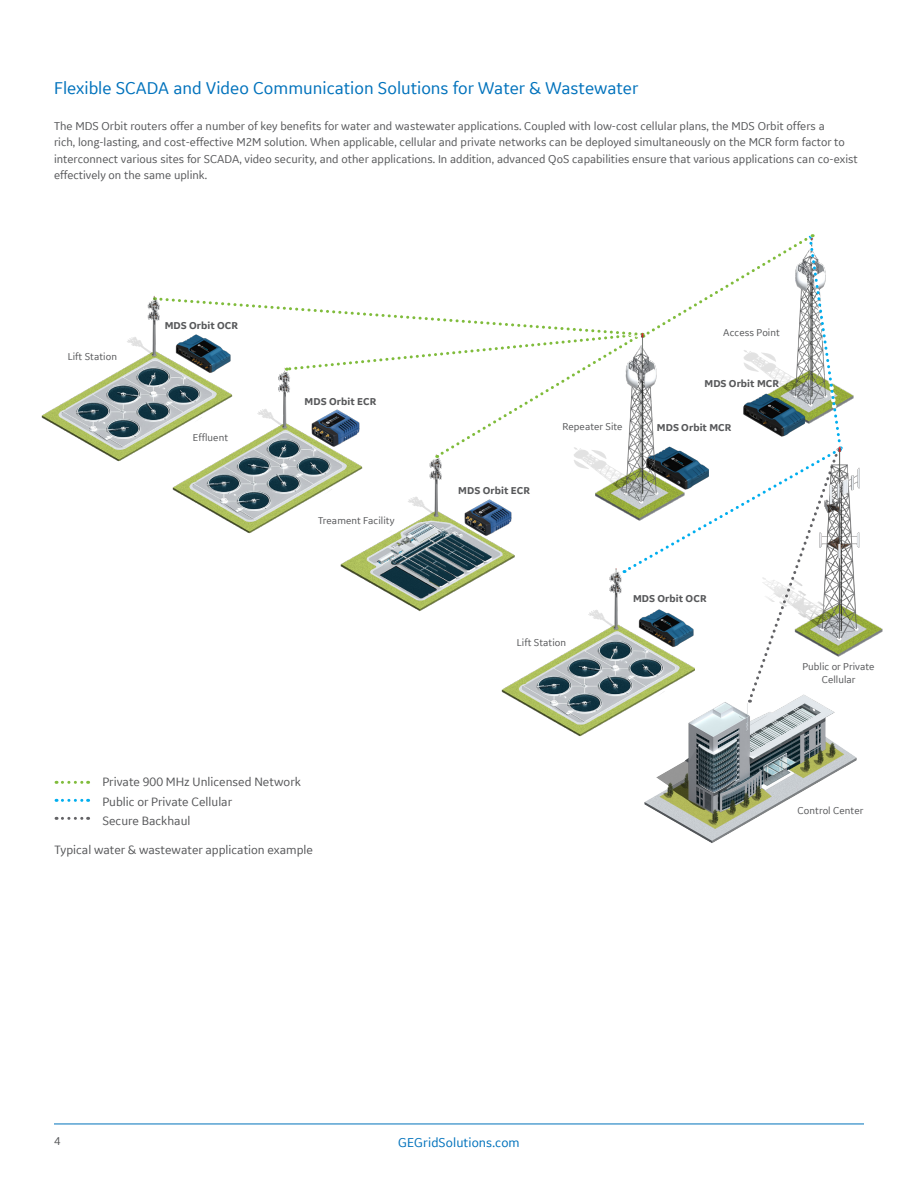
<style>
.page{position:relative;width:918px;height:1188px;background:#fff}
.page>*{position:absolute;margin:0;border:0;box-sizing:border-box;transform-origin:0 0}
.Heading_3{font:18px "GE Inspira Sans";color:#0072bc}
.t1{font:13.5px "GE Inspira Sans";letter-spacing:.005em;color:#0072bc}
.Annotaions{font:12.75px "GE Inspira Sans";color:#57585a}
.Heading_3-2{font:12px/16.5px "GE Inspira Sans";color:#57585a}
.Copy{font:10.5px/12.6px "GE Inspira Sans";letter-spacing:.005em;color:#57585a;text-align:center}
.Copy-2{font:700 10.5px "GE Inspira Sans";letter-spacing:.005em;color:#57585a}
</style>
<div class="page">
<hr style="left:54px;top:1124px;width:810px;height:1px;background:#0072bc">
<img style="left:521px;top:703px;width:92px;height:33px">
<img style="left:613px;top:703px;width:244px;height:140px">
<svg style="left:54px;top:798px;width:36px;height:4px"></svg>
<svg style="left:56px;top:799px;width:33px;height:3px"></svg>
<svg style="left:54px;top:816px;width:36px;height:4px"></svg>
<svg style="left:56px;top:817px;width:33px;height:3px"></svg>
<svg style="left:54px;top:780px;width:36px;height:4px"></svg>
<svg style="left:56px;top:781px;width:33px;height:3px"></svg>
<img style="left:843px;top:464px;width:40px;height:190px">
<svg style="left:172px;top:234px;width:671px;height:469px"></svg>
<img style="left:561px;top:285px;width:123px;height:245px">
<img style="left:41px;top:282px;width:194px;height:184px">
<img style="left:636px;top:607px;width:61px;height:42px">
<p class="Heading_3" style="left:54px;top:77px;width:586px">Flexible SCADA and Video Communication Solutions for Water &amp; Wastewater</p>
<p class="Heading_3-2" style="left:54px;top:117px;width:805px">The MDS Orbit routers offer a number of key benefits for water and wastewater applications. Coupled with low-cost cellular plans, the MDS Orbit offers a<br>rich, long-lasting, and cost-effective M2M solution. When applicable, cellular and private networks can be deployed simultaneously on the MCR form factor to interconnect various sites for SCADA, video security, and other applications. In addition, advanced QoS capabilities ensure that various applications can co-exist effectively on the same uplink.</p>
<p class="Copy" style="left:68px;top:350px;width:51px">Lift Station</p>
<p class="Copy-2" style="left:165px;top:319px;width:75px">MDS Orbit OCR</p>
<p class="Copy" style="left:193px;top:431px;width:37px">Effluent</p>
<p class="Copy-2" style="left:305px;top:395px;width:73px">MDS Orbit ECR</p>
<p class="Copy" style="left:318px;top:514px;width:78px">Treament Facility</p>
<p class="Annotaions" style="left:102px;top:774px;width:200px">Private 900 MHz Unlicensed Network</p>
<p class="Annotaions" style="left:102px;top:794px;width:131px">Public or Private Cellular</p>
<p class="Annotaions" style="left:102px;top:813px;width:90px">Secure Backhaul</p>
<p class="Annotaions" style="left:55px;top:842px;width:260px">Typical water &amp; wastewater application example</p>
<p class="Copy-2" style="left:458px;top:484px;width:73px">MDS Orbit ECR</p>
<p class="Copy" style="left:563px;top:420px;width:62px">Repeater Site</p>
<p class="Copy" style="left:723px;top:326px;width:58px">Access Point</p>
<p class="Copy-2" style="left:705px;top:377px;width:76px">MDS Orbit MCR</p>
<p class="Copy-2" style="left:657px;top:421px;width:76px">MDS Orbit MCR</p>
<p class="Copy" style="left:517px;top:636px;width:51px">Lift Station</p>
<p class="Copy-2" style="left:633px;top:592px;width:75px">MDS Orbit OCR</p>
<p class="Copy" style="left:802px;top:660px;width:74px">Public or Private<br>Cellular</p>
<p class="Copy" style="left:798px;top:804px;width:67px">Control Center</p>
<p class="Heading_3-2" style="left:54px;top:1133px;width:8px">4</p>
<p class="t1" style="left:398px;top:1134px;width:123px">GEGridSolutions.com</p>
</div>
